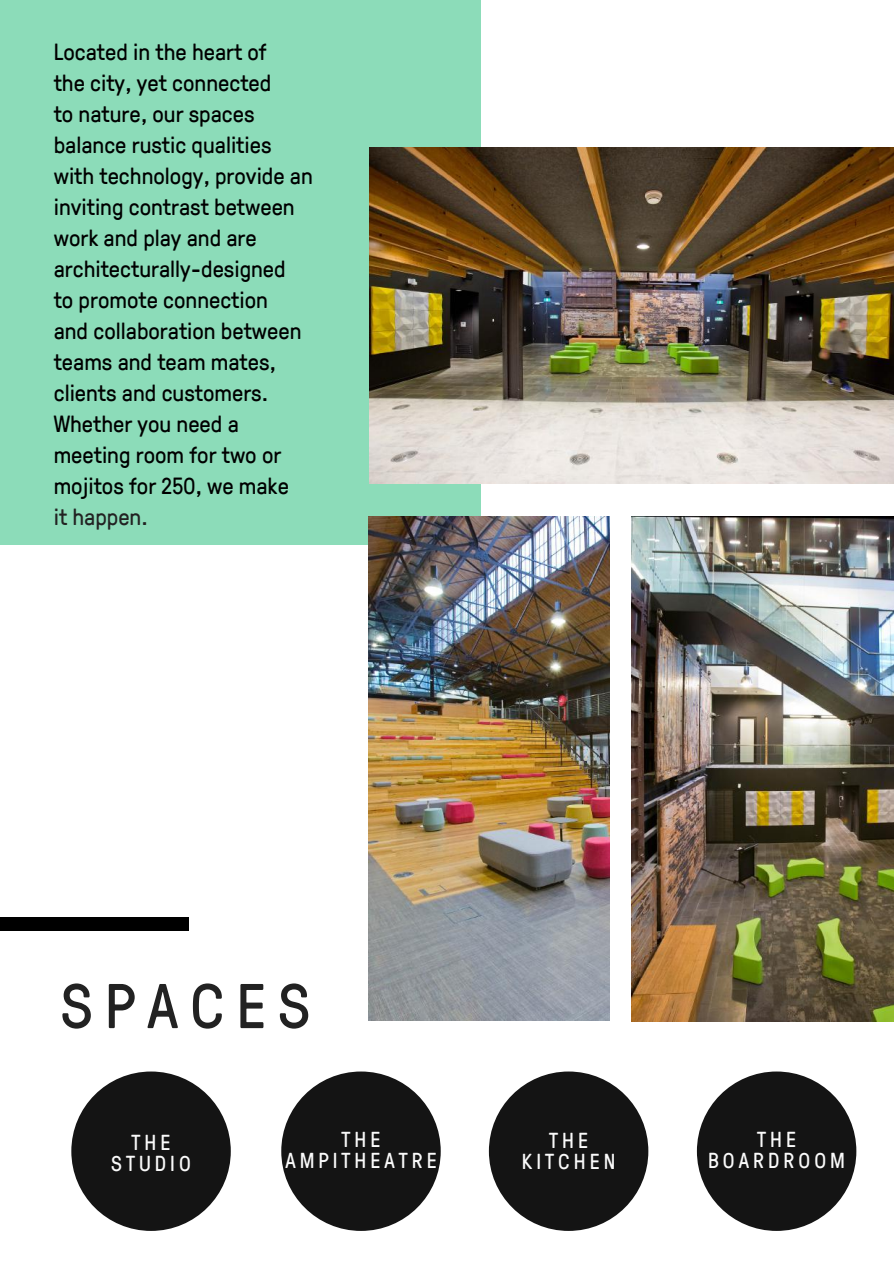
<style>
.page{position:relative;width:894px;height:1264px;background:#fff}
.page>*{position:absolute;margin:0;border:0;box-sizing:border-box;transform-origin:0 0}
.t1{font:63px "GT Pressura";letter-spacing:.19em;color:#222}
.t2{font:22.8px/30.9px "GT Pressura";color:#000}
.t3{font:22.8px "GT Pressura";color:#222}
.t4{font:21.15px/20.9px "GT Pressura";letter-spacing:.19em;color:#fafafa;text-align:center}
</style>
<div class="page">
<div style="left:0;top:0;width:480px;height:544px;background:#8cdcb9"></div>
<img style="left:369px;top:147px;width:524px;height:336px">
<img style="left:368px;top:516px;width:241px;height:504px">
<img style="left:631px;top:516px;width:262px;height:505px">
<div style="left:0;top:918px;width:189px;height:12px;background:#000"></div>
<div style="left:71px;top:1071px;width:160px;height:159px;background:#141414;border-radius:50%"></div>
<div style="left:281px;top:1071px;width:159px;height:159px;background:#141414;border-radius:50%"></div>
<div style="left:488px;top:1071px;width:160px;height:159px;background:#141414;border-radius:50%"></div>
<div style="left:696px;top:1071px;width:160px;height:159px;background:#141414;border-radius:50%"></div>
<p class="t2" style="left:54px;top:36px;width:260px">Located in the heart of<br>the city, yet connected<br>to nature, our spaces balance rustic qualities with technology, provide an inviting contrast between work and play and are architecturally-designed<br>to promote connection<br>and collaboration between teams and team mates, clients and customers.<br>Whether you need a meeting room for two or mojitos for 250, we make</p>
<p class="t3" style="left:54px;top:500px;width:96px">it happen.</p>
<h1 class="t1" style="left:60px;top:960px;width:251px">SPACES</h1>
<p class="t4" style="left:111px;top:1131px;width:81px">THE<br>STUDIO</p>
<p class="t4" style="left:285px;top:1128px;width:153px">THE<br>AMPITHEATRE</p>
<p class="t4" style="left:521px;top:1129px;width:95px">THE<br>KITCHEN</p>
<p class="t4" style="left:708px;top:1128px;width:138px">THE<br>BOARDROOM</p>
</div>
